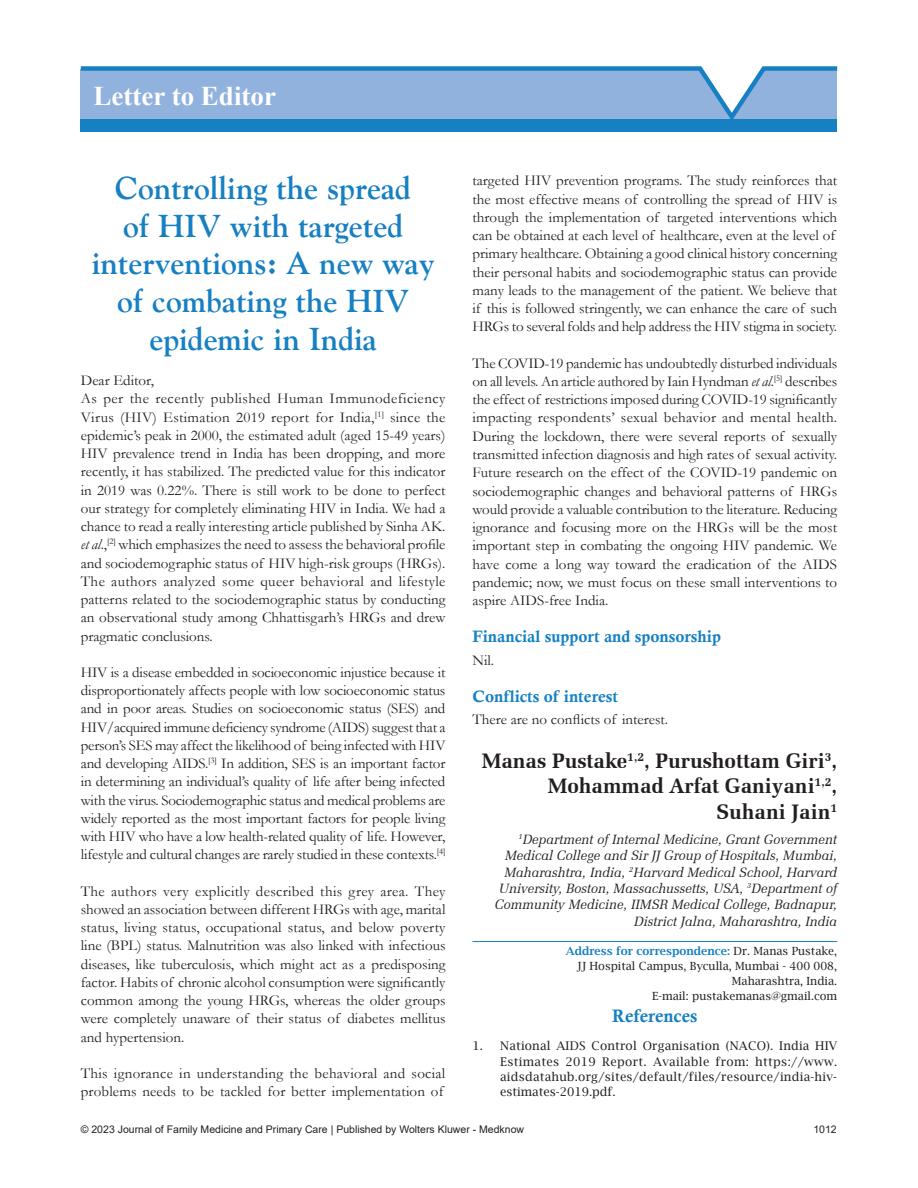
<style>
.page{position:relative;width:918px;height:1188px;background:#fff}
.page>*{position:absolute;margin:0;border:0;box-sizing:border-box;transform-origin:0 0}
.AT{font:700 31.5px/37.8px "Goudy";color:#1680c3;text-align:center}
.AH{font:700 27px "Times New Roman";color:#fff}
.AU{font:700 21px/25.5px "Zapf Elliptical 711 BT";color:#231f20;text-align:right}
.t1{font:18px "Calis MT Bol";color:#1680c3}
.t2{font:16.5px "Calis MT Bol";color:#1680c3}
.TX{font:15px/18.3px "Garamond";color:#231f20;text-align:justify}
.TX_After{font:15px "Garamond";color:#231f20}
.AFF{font:italic 13.5px/16.5px "Zapf Elliptical 711 BT";color:#231f20;text-align:right}
.REF{font:12px/15.3px "Lucida Bright";letter-spacing:.02em;color:#231f20;text-align:justify}
.ADD{font:11.25px/15.3px "Lucida Bright";color:#231f20;text-align:right}
.RF{font:10.5px "Helvetica";color:#231f20}
.s1{font-style:italic}
.s2{font-weight:600;color:#1680c3}
</style>
<div class="page">
<hr style="left:472px;top:941px;width:365px;height:1px;background:#1680c3">
<svg style="left:80px;top:66px;width:758px;height:59px;background:#8ab0db"></svg>
<div style="left:81px;top:119px;width:756px;height:13px;background:#1680c3"></div>
<p class="AH" style="left:94px;top:77px;width:184px">Letter to Editor</p>
<p class="AT" style="left:92px;top:168px;width:345px">Controlling the spread<br>of HIV with targeted interventions: A new way of combating the HIV epidemic in India</p>
<p class="TX_After" style="left:81px;top:370px;width:75px">Dear Editor,</p>
<p class="TX" style="left:81px;top:389px;width:366px">As per the recently published Human Immunodeficiency Virus (HIV) Estimation 2019 report for India,<sup>[1]</sup> since the epidemic’s peak in 2000, the estimated adult (aged 15‑49 years)<br>HIV prevalence trend in India has been dropping, and more recently, it has stabilized. The predicted value for this indicator in 2019 was 0.22%. There is still work to be done to perfect our strategy for completely eliminating HIV in India. We had a chance to read a really interesting article published by Sinha AK. <span class="s1">et al</span>.,<sup>[2]</sup> which emphasizes the need to assess the behavioral profile and sociodemographic status of HIV high‑risk groups (HRGs).<br>The authors analyzed some queer behavioral and lifestyle patterns related to the sociodemographic status by conducting an observational study among Chhattisgarh’s HRGs and drew pragmatic conclusions.</p>
<p class="TX" style="left:81px;top:663px;width:366px">HIV is a disease embedded in socioeconomic injustice because it disproportionately affects people with low socioeconomic status and in poor areas. Studies on socioeconomic status (SES) and HIV/acquired immune deficiency syndrome (AIDS) suggest that a person’s SES may affect the likelihood of being infected with HIV and developing AIDS.<sup>[3]</sup> In addition, SES is an important factor in determining an individual’s quality of life after being infected with the virus. Sociodemographic status and medical problems are widely reported as the most important factors for people living with HIV who have a low health‑related quality of life. However, lifestyle and cultural changes are rarely studied in these contexts.<sup>[4]</sup></p>
<p class="TX" style="left:81px;top:881px;width:366px">The authors very explicitly described this grey area. They showed an association between different HRGs with age, marital status, living status, occupational status, and below poverty line (BPL) status. Malnutrition was also linked with infectious diseases, like tuberculosis, which might act as a predisposing factor. Habits of chronic alcohol consumption were significantly common among the young HRGs, whereas the older groups were completely unaware of their status of diabetes mellitus and hypertension.</p>
<p class="TX" style="left:81px;top:1064px;width:366px">This ignorance in understanding the behavioral and social problems needs to be tackled for better implementation of</p>
<p class="TX" style="left:472px;top:171px;width:366px;text-align:left">targeted HIV prevention programs. The study reinforces that the most effective means of controlling the spread of HIV is through the implementation of targeted interventions which can be obtained at each level of healthcare, even at the level of primary healthcare. Obtaining a good clinical history concerning their personal habits and sociodemographic status can provide many leads to the management of the patient. We believe that if this is followed stringently, we can enhance the care of such HRGs to several folds and help address the HIV stigma in society.</p>
<p class="TX" style="left:472px;top:353px;width:366px">The COVID‑19 pandemic has undoubtedly disturbed individuals on all levels. An article authored by Iain Hyndman <span class="s1">et al</span>.<sup>[5]</sup> describes the effect of restrictions imposed during COVID‑19 significantly impacting respondents’ sexual behavior and mental health.<br>During the lockdown, there were several reports of sexually transmitted infection diagnosis and high rates of sexual activity.<br>Future research on the effect of the COVID‑19 pandemic on sociodemographic changes and behavioral patterns of HRGs would provide a valuable contribution to the literature. Reducing ignorance and focusing more on the HRGs will be the most important step in combating the ongoing HIV pandemic. We have come a long way toward the eradication of the AIDS pandemic; now, we must focus on these small interventions to aspire AIDS‑free India.</p>
<h2 class="t2" style="left:472px;top:627px;width:250px">Financial support and sponsorship</h2>
<p class="TX" style="left:472px;top:650px;width:23px">Nil.</p>
<h2 class="t2" style="left:472px;top:687px;width:147px">Conflicts of interest</h2>
<p class="TX" style="left:472px;top:710px;width:197px">There are no conflicts of interest.</p>
<p class="AU" style="left:482px;top:748px;width:357px">Manas Pustake<sup>1,2</sup>, Purushottam Giri<sup>3</sup>,<br>Mohammad Arfat Ganiyani<sup>1,2</sup>,<br>Suhani Jain<sup>1</sup></p>
<p class="AFF" style="left:495px;top:831px;width:344px"><sup>1</sup>Department of Internal Medicine, Grant Government Medical College and Sir JJ Group of Hospitals, Mumbai, Maharashtra, India, <sup>2</sup>Harvard Medical School, Harvard University, Boston, Massachussetts, USA, <sup>3</sup>Department of Community Medicine, IIMSR Medical College, Badnapur, District Jalna, Maharashtra, India</p>
<p class="ADD" style="left:566px;top:943px;width:273px"><span class="s2">Address for correspondence:</span> Dr. Manas Pustake, JJ Hospital Campus, Byculla, Mumbai ‑ 400 008, Maharashtra, India.<br>E‑mail: pustakemanas@gmail.com</p>
<h1 class="t1" style="left:612px;top:1006px;width:87px">References</h1>
<p class="REF" style="left:500px;top:1038px;width:339px;text-indent:-28px">1. National AIDS Control Organisation (NACO). India HIV Estimates 2019 Report. Available from: https://www. aidsdatahub.org/sites/default/files/resource/india‑hiv‑ estimates‑2019.pdf.</p>
<p class="RF" style="left:81px;top:1122px;width:445px">© 2023 Journal of Family Medicine and Primary Care | Published by Wolters Kluwer ‑ Medknow</p>
<p class="RF" style="left:813px;top:1122px;width:25px">1012</p>
</div>
